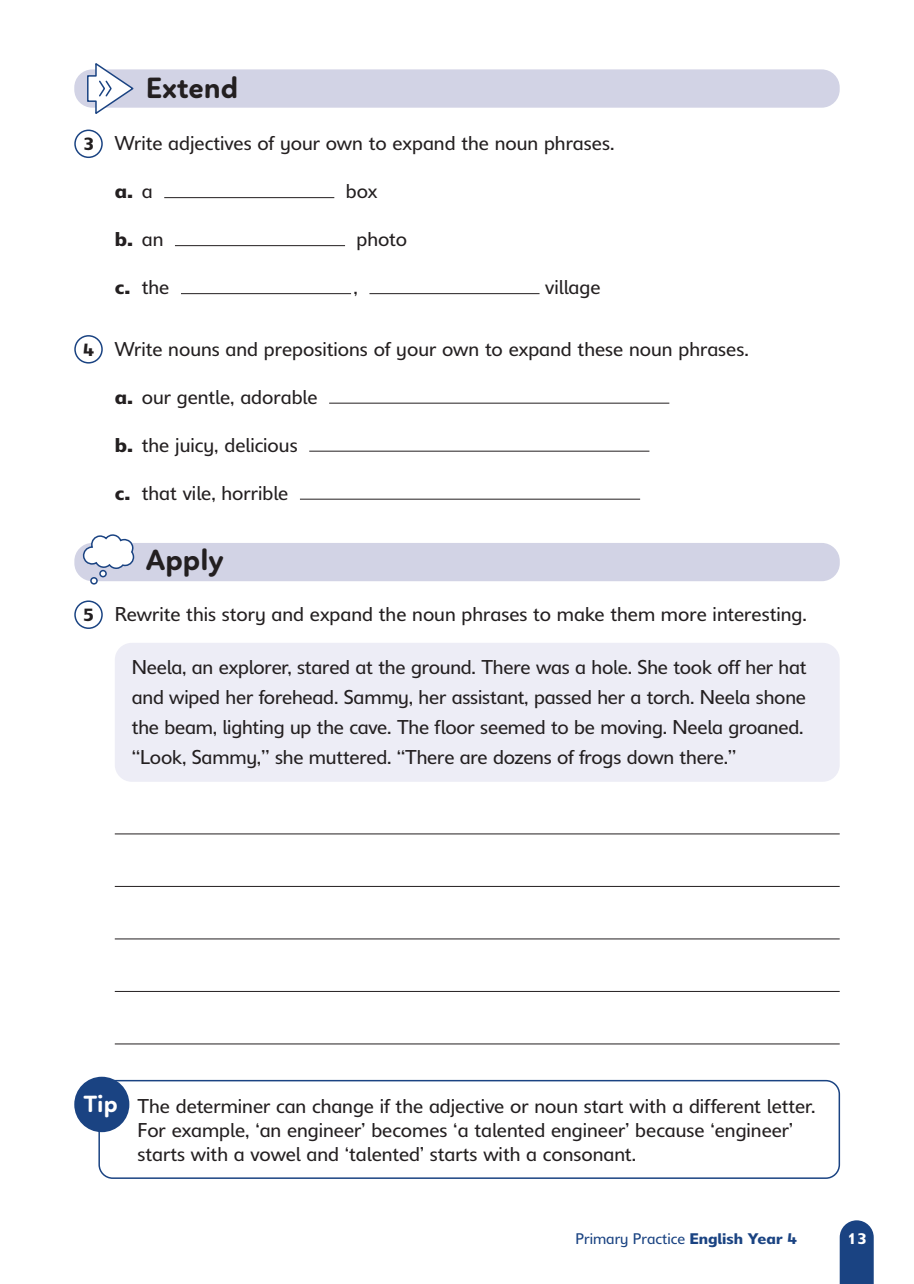
<style>
.page{position:relative;width:914px;height:1284px;background:#fff}
.page>*{position:absolute;margin:0;border:0;box-sizing:border-box;transform-origin:0 0}
.t1{font:700 30px "Linotte";color:#231f20}
.t2{font:700 24px "Linotte";color:#fff}
.t3{font:19.5px/30px "Delargo DT Infant";color:#231f20}
.t4{font:600 19.5px "Delargo DT Infant";color:#231f20}
.t5{font:15px "Delargo DT Infant";color:#1a4382}
.t6{font:600 15px "Delargo DT Pro";color:#fff}
.s1{font-weight:600;font-size:17.25px}
.s2{font-weight:400}
.s3{font-weight:600}
.s4{font-family:"Delargo DT Infant"}
</style>
<div class="page">
<svg style="left:840px;top:1220px;width:34px;height:64px;background:#294f8a"></svg>
<div style="left:74px;top:69px;width:766px;height:39px;background:#d2d3e5;border-radius:18px"></div>
<svg style="left:86px;top:63px;width:49px;height:51px"></svg>
<div style="left:74px;top:130px;width:29px;height:28px;border:2px solid #1a4382;border-radius:50%"></div>
<hr style="left:164px;top:197px;width:170px;height:1px;background:#231f20">
<hr style="left:175px;top:245px;width:170px;height:1px;background:#231f20">
<hr style="left:181px;top:293px;width:170px;height:1px;background:#231f20">
<hr style="left:369px;top:293px;width:171px;height:1px;background:#231f20">
<div style="left:74px;top:335px;width:29px;height:29px;border:2px solid #1a4382;border-radius:50%"></div>
<hr style="left:329px;top:403px;width:340px;height:1px;background:#231f20">
<hr style="left:309px;top:451px;width:340px;height:1px;background:#231f20">
<hr style="left:300px;top:499px;width:340px;height:1px;background:#231f20">
<div style="left:74px;top:543px;width:766px;height:38px;background:#d2d3e5;border-radius:18px"></div>
<svg style="left:82px;top:534px;width:53px;height:51px"></svg>
<div style="left:74px;top:600px;width:29px;height:29px;border:2px solid #1a4382;border-radius:50%"></div>
<div style="left:115px;top:643px;width:725px;height:139px;background:#ededf6;border-radius:17px"></div>
<hr style="left:115px;top:833px;width:725px;height:1px;background:#231f20">
<hr style="left:115px;top:886px;width:725px;height:1px;background:#231f20">
<hr style="left:115px;top:938px;width:725px;height:1px;background:#231f20">
<hr style="left:115px;top:991px;width:725px;height:1px;background:#231f20">
<hr style="left:115px;top:1043px;width:725px;height:1px;background:#231f20">
<svg style="left:98px;top:1079px;width:743px;height:100px"></svg>
<div style="left:74px;top:1077px;width:55px;height:55px;background:#1a4382;border-radius:28px"></div>
<h1 class="t1" style="left:146px;top:70px;width:94px">Extend</h1>
<p class="t3" style="left:83px;top:128px;width:533px"><span class="s1">3</span> Write adjectives of your own to expand the noun phrases.</p>
<p class="t4" style="left:115px;top:179px;width:39px">a. <span class="s2">a</span></p>
<p class="t3" style="left:346px;top:176px;width:33px">box</p>
<p class="t4" style="left:115px;top:227px;width:50px">b. <span class="s2">an</span></p>
<p class="t3" style="left:357px;top:224px;width:52px">photo</p>
<p class="t3" style="left:115px;top:272px;width:56px"><span class="s3">c.</span> the</p>
<p class="t3" style="left:353px;top:272px;width:6px">,</p>
<p class="t3" style="left:545px;top:272px;width:57px">village</p>
<p class="t3" style="left:83px;top:333px;width:668px"><span class="s1">4</span> Write nouns and prepositions of your own to expand these noun phrases.</p>
<p class="t3" style="left:115px;top:381px;width:204px"><span class="s3">a.</span> our gentle, adorable</p>
<p class="t3" style="left:115px;top:429px;width:184px"><span class="s3">b.</span> the juicy, delicious</p>
<p class="t3" style="left:115px;top:477px;width:175px"><span class="s3">c.</span> that vile, horrible</p>
<h1 class="t1" style="left:146px;top:542px;width:80px">Apply</h1>
<p class="t3" style="left:83px;top:599px;width:726px"><span class="s1">5</span> Rewrite this story and expand the noun phrases to make them more interesting.</p>
<p class="t3" style="left:132px;top:652px;width:676px">Neela, an explorer, stared at the ground. There was a hole. She took off her hat and wiped her forehead. Sammy, her assistant, passed her a torch. Neela shone the beam, lighting up the cave. The floor seemed to be moving. Neela groaned. “Look, Sammy,” she muttered. “There are dozens of frogs down there.”</p>
<p class="t2" style="left:83px;top:1090px;width:36px">Tip</p>
<p class="t3" style="left:137px;top:1094px;width:680px;line-height:24px">The determiner can change if the adjective or noun start with a different letter.<br>For example, ‘an engineer’ becomes ‘a talented engineer’ because ‘engineer’ starts with a vowel and ‘talented’ starts with a consonant.</p>
<p class="t5" style="left:575px;top:1229px;width:223px">Primary Practice <span class="s3">English Year 4</span></p>
<p class="t6" style="left:847px;top:1229px;width:22px">1<span class="s4">3</span></p>
</div>
